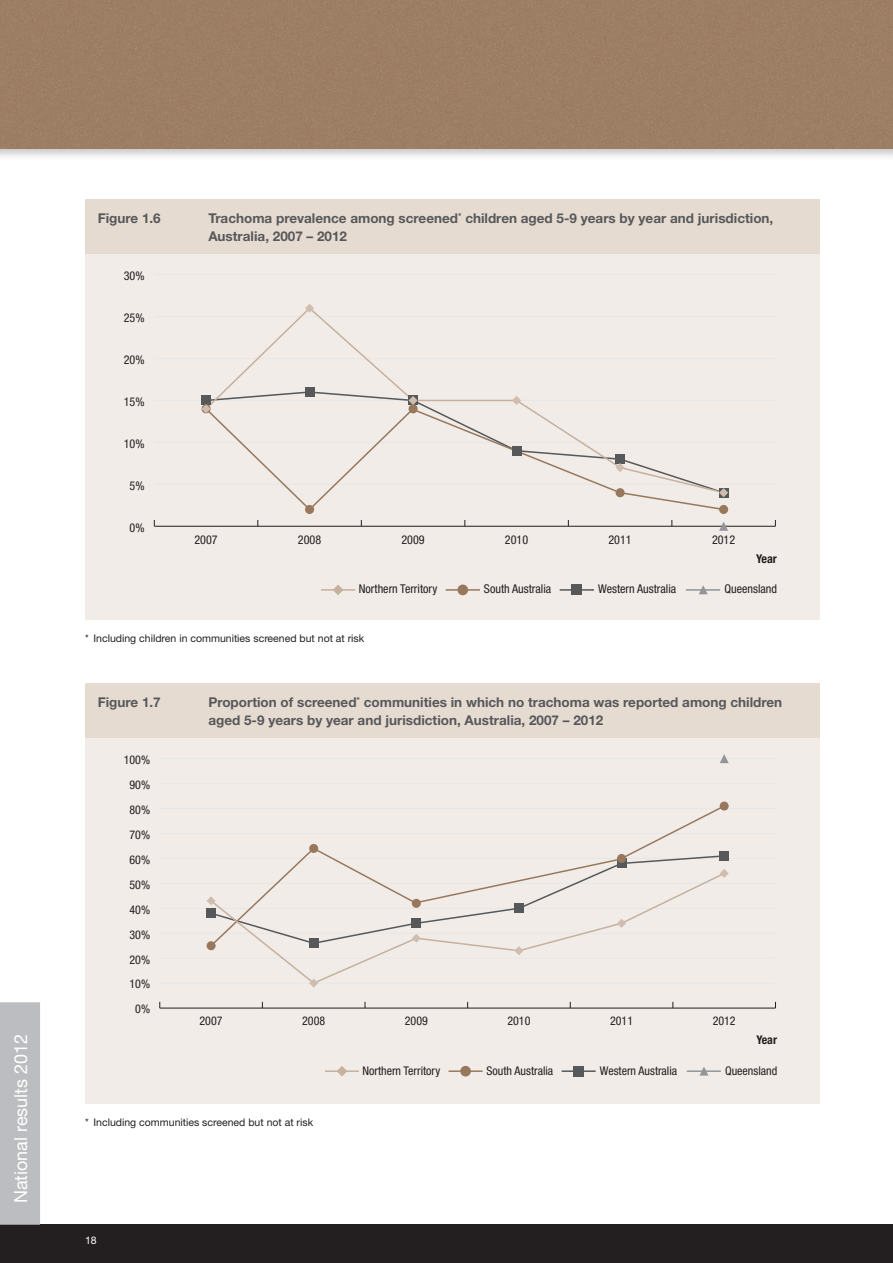
<style>
.page{position:relative;width:893px;height:1263px;background:#fff}
.page>*{position:absolute;margin:0;border:0;box-sizing:border-box;transform-origin:0 0}
.t1{font:18px "Helvetica Neue";color:#fff}
.t2{font:700 13.5px/18px "Helvetica Neue";color:#57585a}
.t3{font:condensed 12.15px "Helvetica Neue";color:#231f20}
.t4{font:700 condensed 12.15px "Helvetica Neue";color:#231f20}
.t5{font:condensed 12px "Helvetica Neue";color:#231f20}
.t6{font:700 condensed 12px "Helvetica Neue";color:#231f20}
.table_footnote_noNum{font:10.5px "Helvetica Neue";color:#231f20}
.t7{font:10.5px "Helvetica Neue";color:#fff}
</style>
<div class="page">
<div style="left:0;top:1225px;width:893px;height:38px;background:#231f20"></div>
<div style="left:0;top:0;width:893px;height:161px;background:#231f20;opacity:.25"></div>
<div style="left:0;top:0;width:889px;height:149px;background:#9c7e64"></div>
<hr style="left:889px;top:0;width:4px;height:161px;background:#231f20;opacity:.25">
<div style="left:85px;top:200px;width:734px;height:54px;background:#e6dbd1"></div>
<div style="left:85px;top:254px;width:734px;height:366px;background:#f1ece7"></div>
<hr style="left:154px;top:526px;width:621px;height:1px;background:#231f20">
<hr style="left:154px;top:484px;width:621px;height:1px;background:#e6e7e9">
<hr style="left:154px;top:442px;width:621px;height:1px;background:#e6e7e9">
<hr style="left:154px;top:400px;width:621px;height:1px;background:#e6e7e9">
<hr style="left:154px;top:358px;width:621px;height:1px;background:#e6e7e9">
<hr style="left:154px;top:316px;width:621px;height:1px;background:#e6e7e9">
<hr style="left:154px;top:274px;width:621px;height:1px;background:#e6e7e9">
<svg style="left:719px;top:522px;width:9px;height:9px"></svg>
<svg style="left:305px;top:505px;width:9px;height:9px"></svg>
<svg style="left:719px;top:505px;width:9px;height:9px"></svg>
<svg style="left:202px;top:304px;width:526px;height:208px"></svg>
<hr style="left:560px;top:589px;width:34px;height:2px;background:#57585a">
<div style="left:571px;top:584px;width:11px;height:11px;background:#57585a"></div>
<hr style="left:446px;top:589px;width:34px;height:2px;background:#98785d">
<div style="left:457px;top:584px;width:11px;height:11px;background:#98785d;border-radius:50%"></div>
<hr style="left:321px;top:589px;width:34px;height:2px;background:#c6b19f">
<svg style="left:334px;top:584px;width:9px;height:11px"></svg>
<svg style="left:699px;top:585px;width:9px;height:9px"></svg>
<hr style="left:686px;top:589px;width:34px;height:2px;background:#939598">
<div style="left:85px;top:684px;width:734px;height:54px;background:#e6dbd1"></div>
<div style="left:85px;top:738px;width:734px;height:366px;background:#f1ece7"></div>
<hr style="left:160px;top:1008px;width:615px;height:1px;background:#231f20">
<hr style="left:160px;top:983px;width:615px;height:1px;background:#e6e7e9">
<hr style="left:160px;top:958px;width:615px;height:1px;background:#e6e7e9">
<hr style="left:160px;top:933px;width:615px;height:1px;background:#e6e7e9">
<hr style="left:160px;top:908px;width:615px;height:1px;background:#e6e7e9">
<hr style="left:160px;top:883px;width:615px;height:1px;background:#e6e7e9">
<hr style="left:160px;top:858px;width:615px;height:1px;background:#e6e7e9">
<hr style="left:160px;top:833px;width:615px;height:1px;background:#e6e7e9">
<hr style="left:160px;top:808px;width:615px;height:1px;background:#e6e7e9">
<hr style="left:160px;top:783px;width:615px;height:1px;background:#e6e7e9">
<hr style="left:160px;top:758px;width:615px;height:1px;background:#e6e7e9">
<svg style="left:720px;top:754px;width:9px;height:9px"></svg>
<svg style="left:720px;top:801px;width:9px;height:9px"></svg>
<svg style="left:207px;top:804px;width:522px;height:184px"></svg>
<hr style="left:562px;top:1070px;width:34px;height:2px;background:#57585a">
<div style="left:573px;top:1066px;width:11px;height:10px;background:#57585a"></div>
<hr style="left:449px;top:1070px;width:34px;height:2px;background:#98785d">
<div style="left:460px;top:1066px;width:11px;height:10px;background:#98785d;border-radius:50%"></div>
<hr style="left:325px;top:1070px;width:34px;height:2px;background:#c6b19f">
<svg style="left:337px;top:1066px;width:10px;height:10px"></svg>
<svg style="left:700px;top:1067px;width:8px;height:8px"></svg>
<hr style="left:687px;top:1070px;width:34px;height:2px;background:#939598">
<div style="left:0;top:1002px;width:40px;height:223px;background:#bcbdc0"></div>
<h1 class="t1" style="left:10px;top:1203px;width:171px;rotate:-90deg">National results 2012</h1>
<p class="t2" style="left:98px;top:209px;width:65px">Figure 1.6</p>
<p class="t2" style="left:208px;top:209px;width:566px">Trachoma prevalence among screened<sup>*</sup> children aged 5‑9 years by year and jurisdiction,<br>Australia, 2007 – 2012</p>
<p class="t3" style="left:124px;top:269px;width:22px">30%</p>
<p class="t3" style="left:124px;top:311px;width:22px">25%</p>
<p class="t3" style="left:124px;top:353px;width:22px">20%</p>
<p class="t3" style="left:124px;top:394px;width:22px">15%</p>
<p class="t3" style="left:124px;top:436px;width:22px">10%</p>
<p class="t3" style="left:130px;top:478px;width:16px">5%</p>
<p class="t3" style="left:130px;top:520px;width:16px">0%</p>
<p class="t3" style="left:194px;top:532px;width:25px">2007</p>
<p class="t3" style="left:298px;top:532px;width:25px">2008</p>
<p class="t3" style="left:401px;top:532px;width:25px">2009</p>
<p class="t3" style="left:505px;top:532px;width:25px">2010</p>
<p class="t3" style="left:608px;top:532px;width:25px">2011</p>
<p class="t3" style="left:712px;top:532px;width:25px">2012</p>
<p class="t4" style="left:756px;top:551px;width:22px">Year</p>
<p class="t3" style="left:359px;top:582px;width:80px">Northern Territory</p>
<p class="t3" style="left:484px;top:582px;width:69px">South Australia</p>
<p class="t3" style="left:598px;top:582px;width:79px">Western Australia</p>
<p class="t3" style="left:724px;top:582px;width:54px">Queensland</p>
<p class="table_footnote_noNum" style="left:85px;top:632px;width:281px">* Including children in communities screened but not at risk</p>
<p class="t2" style="left:98px;top:693px;width:65px">Figure 1.7</p>
<p class="t2" style="left:208px;top:693px;width:575px">Proportion of screened<sup>*</sup> communities in which no trachoma was reported among children aged 5‑9 years by year and jurisdiction, Australia, 2007 – 2012</p>
<p class="t5" style="left:124px;top:753px;width:28px">100%</p>
<p class="t5" style="left:130px;top:778px;width:22px">90%</p>
<p class="t5" style="left:130px;top:803px;width:22px">80%</p>
<p class="t5" style="left:130px;top:828px;width:22px">70%</p>
<p class="t5" style="left:130px;top:852px;width:22px">60%</p>
<p class="t5" style="left:130px;top:877px;width:22px">50%</p>
<p class="t5" style="left:130px;top:902px;width:22px">40%</p>
<p class="t5" style="left:130px;top:927px;width:22px">30%</p>
<p class="t5" style="left:130px;top:952px;width:22px">20%</p>
<p class="t5" style="left:130px;top:977px;width:22px">10%</p>
<p class="t5" style="left:135px;top:1002px;width:16px">0%</p>
<p class="t5" style="left:200px;top:1014px;width:25px">2007</p>
<p class="t5" style="left:302px;top:1014px;width:25px">2008</p>
<p class="t5" style="left:405px;top:1014px;width:25px">2009</p>
<p class="t5" style="left:507px;top:1014px;width:25px">2010</p>
<p class="t5" style="left:610px;top:1014px;width:25px">2011</p>
<p class="t5" style="left:713px;top:1014px;width:25px">2012</p>
<p class="t6" style="left:756px;top:1033px;width:22px">Year</p>
<p class="t5" style="left:363px;top:1063px;width:79px">Northern Territory</p>
<p class="t5" style="left:487px;top:1063px;width:68px">South Australia</p>
<p class="t5" style="left:600px;top:1063px;width:79px">Western Australia</p>
<p class="t5" style="left:725px;top:1063px;width:54px">Queensland</p>
<p class="table_footnote_noNum" style="left:85px;top:1116px;width:230px">* Including communities screened but not at risk</p>
<p class="t7" style="left:85px;top:1234px;width:13px">18</p>
</div>
